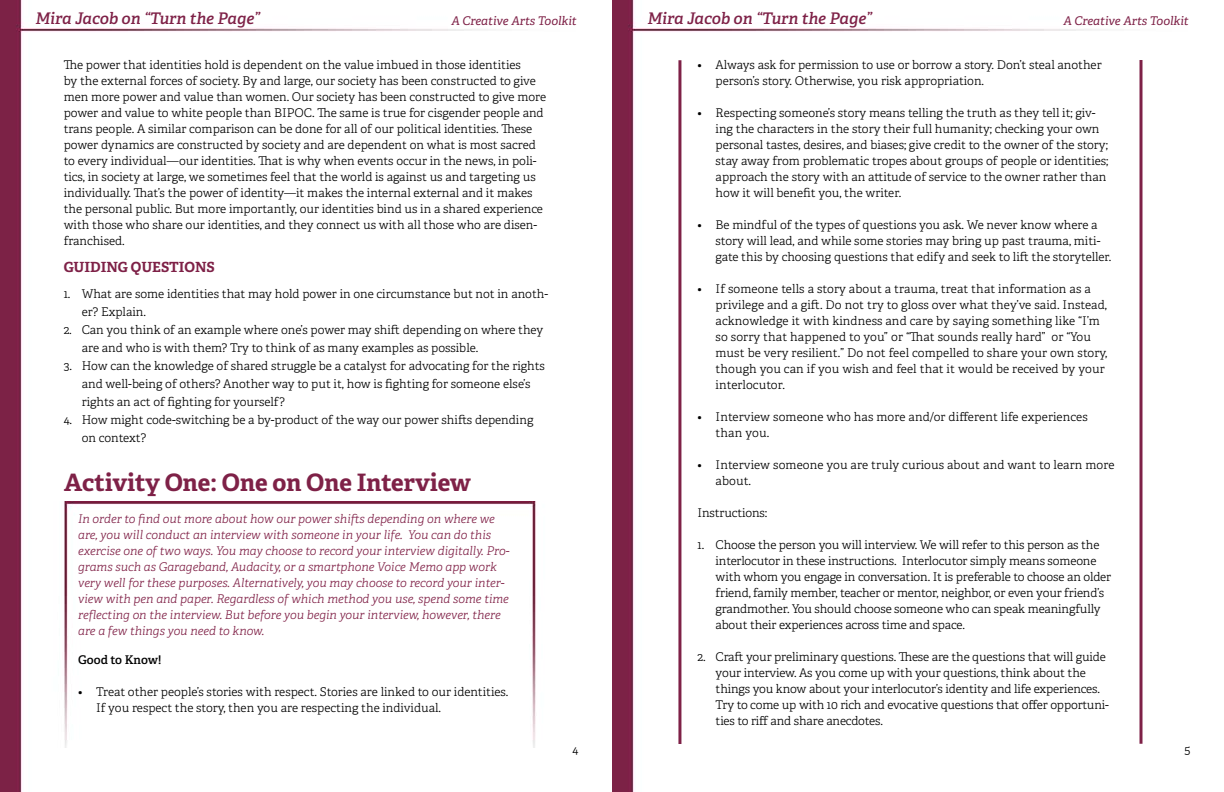
<style>
.page{position:relative;width:1224px;height:792px;background:#fff}
.page>*{position:absolute;margin:0;border:0;box-sizing:border-box;transform-origin:0 0}
.t1{font:700 24px "Adelle";color:#7e2147}
.t2{font:italic 600 16px "Adelle";color:#7e2147}
.t3{font:700 14px "Adelle";color:#7e2147}
.t4{font:300 12px/16px "Adelle";color:#000}
.t5{font:300 12px/16px "Adelle";color:#000101}
.t6{font:italic 300 12px/16px "Adelle";color:#802147}
.t7{font:italic 12px "Adelle";color:#7e2147}
.t8{font:600 12px "Adelle";color:#000}
</style>
<div class="page">
<img style="left:0;top:0;width:536px;height:792px">
<img style="left:51px;top:502px;width:485px;height:254px">
<img style="left:612px;top:0;width:531px;height:792px">
<hr style="left:678px;top:60px;width:3px;height:684px;background:#7e2147">
<hr style="left:1140px;top:60px;width:2px;height:684px;background:#7e2147">
<h2 class="t2" style="left:35px;top:8px;width:226px">Mira Jacob on “Turn the Page”</h2>
<p class="t7" style="left:451px;top:13px;width:127px">A Creative Arts Toolkit</p>
<p class="t5" style="left:64px;top:57px;width:484px">The power that identities hold is dependent on the value imbued in those identities<br>by the external forces of society. By and large, our society has been constructed to give men more power and value than women. Our society has been constructed to give more power and value to white people than BIPOC. The same is true for cisgender people and trans people. A similar comparison can be done for all of our political identities. These power dynamics are constructed by society and are dependent on what is most sacred to every individual—our identities. That is why when events occur in the news, in poli&shy;tics, in society at large, we sometimes feel that the world is against us and targeting us individually. That’s the power of identity—it makes the internal external and it makes the personal public. But more importantly, our identities bind us in a shared experience with those who share our identities, and they connect us with all those who are disen&shy;franchised.</p>
<p class="t3" style="left:64px;top:258px;width:153px">GUIDING QUESTIONS</p>
<p class="t4" style="left:82px;top:285px;width:468px;line-height:18px;text-indent:-18px">1. What are some identities that may hold power in one circumstance but not in anoth&shy;er? Explain.</p>
<p class="t4" style="left:82px;top:321px;width:463px;line-height:18px;text-indent:-18px">2. Can you think of an example where one’s power may shift depending on where they are and who is with them? Try to think of as many examples as possible.</p>
<p class="t4" style="left:82px;top:357px;width:465px;line-height:18px;text-indent:-18px">3. How can the knowledge of shared struggle be a catalyst for advocating for the rights and well-being of others? Another way to put it, how is fighting for someone else’s rights an act of fighting for yourself?</p>
<p class="t4" style="left:82px;top:411px;width:453px;line-height:18px;text-indent:-18px">4. How might code-switching be a by-product of the way our power shifts depending on context?</p>
<h1 class="t1" style="left:64px;top:467px;width:408px">Activity One: One on One Interview</h1>
<p class="t6" style="left:78px;top:511px;width:433px">In order to find out more about how our power shifts depending on where we are, you will conduct an interview with someone in your life. You can do this exercise one of two ways. You may choose to record your interview digitally. Pro&shy;grams such as Garageband, Audacity, or a smartphone Voice Memo app work very well for these purposes. Alternatively, you may choose to record your inter&shy;view with pen and paper. Regardless of which method you use, spend some time reflecting on the interview. But before you begin your interview, however, there are a few things you need to know.</p>
<p class="t8" style="left:78px;top:652px;width:85px">Good to Know!</p>
<p class="t4" style="left:96px;top:684px;width:414px;text-indent:-18px">• Treat other people’s stories with respect. Stories are linked to our identities.<br>If you respect the story, then you are respecting the individual.</p>
<p class="t4" style="left:573px;top:742px;width:7px">4</p>
<h2 class="t2" style="left:647px;top:8px;width:226px">Mira Jacob on “Turn the Page”</h2>
<p class="t7" style="left:1063px;top:13px;width:127px">A Creative Arts Toolkit</p>
<p class="t4" style="left:716px;top:57px;width:388px;text-indent:-18px">• Always ask for permission to use or borrow a story. Don’t steal another person’s story. Otherwise, you risk appropriation.</p>
<p class="t4" style="left:716px;top:105px;width:394px;text-indent:-18px">• Respecting someone’s story means telling the truth as they tell it; giv&shy;ing the characters in the story their full humanity; checking your own personal tastes, desires, and biases; give credit to the owner of the story; stay away from problematic tropes about groups of people or identities; approach the story with an attitude of service to the owner rather than how it will benefit you, the writer.</p>
<p class="t4" style="left:716px;top:217px;width:397px;text-indent:-18px">• Be mindful of the types of questions you ask. We never know where a story will lead, and while some stories may bring up past trauma, miti&shy;gate this by choosing questions that edify and seek to lift the storyteller.</p>
<p class="t4" style="left:716px;top:281px;width:393px;text-indent:-18px">• If someone tells a story about a trauma, treat that information as a privilege and a gift. Do not try to gloss over what they’ve said. Instead, acknowledge it with kindness and care by saying something like “I’m so sorry that happened to you” or “That sounds really hard” or “You must be very resilient.” Do not feel compelled to share your own story, though you can if you wish and feel that it would be received by your interlocutor.</p>
<p class="t4" style="left:716px;top:409px;width:374px;text-indent:-18px">• Interview someone who has more and/or different life experiences than you.</p>
<p class="t4" style="left:716px;top:457px;width:400px;text-indent:-18px">• Interview someone you are truly curious about and want to learn more about.</p>
<p class="t4" style="left:698px;top:505px;width:71px">Instructions:</p>
<p class="t4" style="left:716px;top:537px;width:397px;text-indent:-18px">1. Choose the person you will interview. We will refer to this person as the interlocutor in these instructions. Interlocutor simply means someone with whom you engage in conversation. It is preferable to choose an older friend, family member, teacher or mentor, neighbor, or even your friend’s grandmother. You should choose someone who can speak meaningfully about their experiences across time and space.</p>
<p class="t4" style="left:716px;top:649px;width:395px;text-indent:-18px">2. Craft your preliminary questions. These are the questions that will guide your interview. As you come up with your questions, think about the things you know about your interlocutor’s identity and life experiences.<br>Try to come up with 10 rich and evocative questions that offer opportuni&shy;ties to riff and share anecdotes.</p>
<p class="t4" style="left:1184px;top:742px;width:8px">5</p>
</div>
